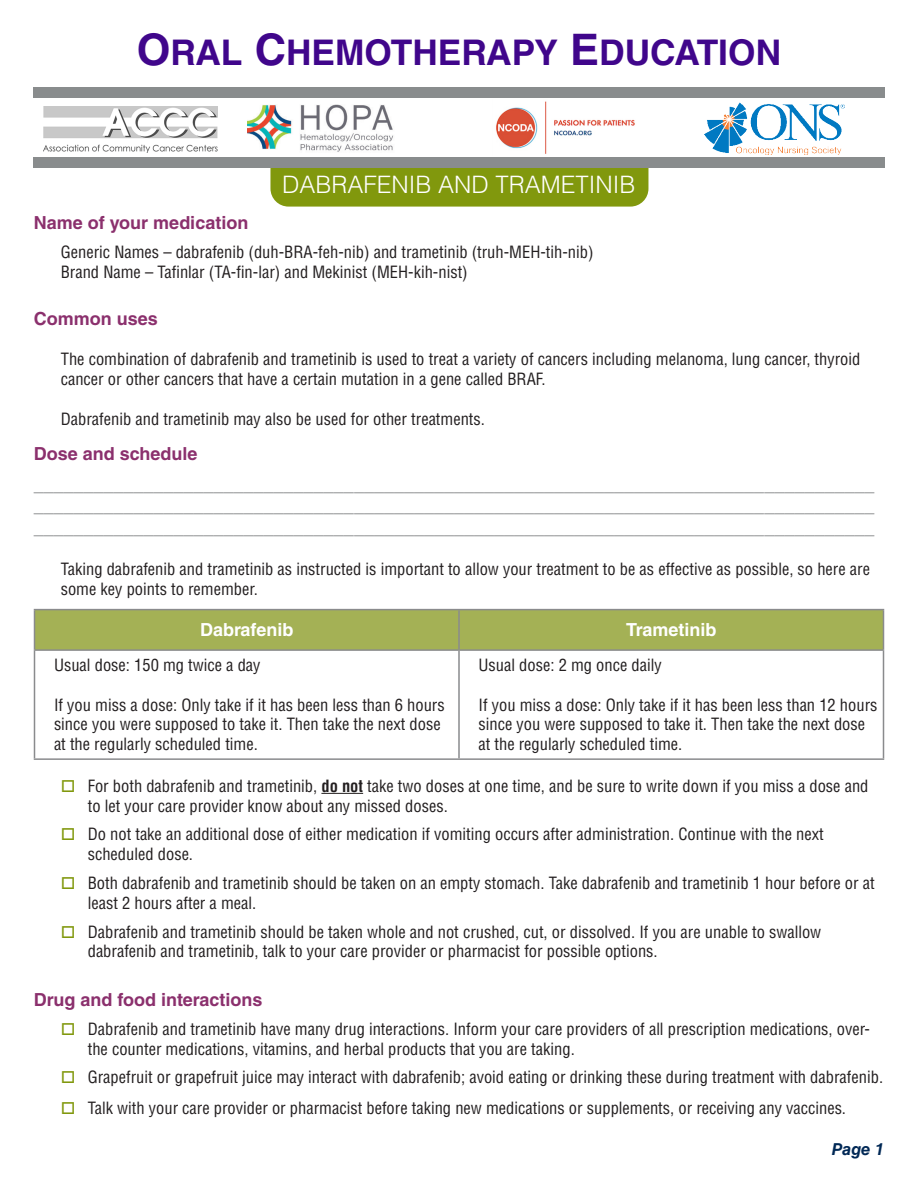
<style>
.page{position:relative;width:918px;height:1188px;background:#fff}
.page>*{position:absolute;margin:0;border:0;box-sizing:border-box;transform-origin:0 0}
.t1{font:700 35.4px "Helvetica LT Std";color:#40068b}
.t2{font:300 24px "Helvetica LT Std";color:#fff}
.t3{font:700 18px "Helvetica LT Std";color:#8a8b8d}
.subhead{font:700 18px "Helvetica LT Std";color:#8b306d}
.table_column_head{font:700 18px "Helvetica LT Std";color:#fff}
.text{font:condensed 16.5px/19.8px "Helvetica LT Std";color:#231f20}
.table_bold_text{font:condensed 16.5px/19.8px "Helvetica LT Std";color:#231f20}
.table_bullet_point{font:condensed 16.5px/19.8px "Helvetica LT Std";color:#231f20}
.t4{font:italic 700 16.5px "Helvetica LT Std";color:#002855}
.s1{font-size:43.5px}
.s2{color:#81980d}
.s3{font-weight:700}
</style>
<div class="page">
<div style="left:270px;top:140px;width:378px;height:67px;background:#81980d;border-radius:18px"></div>
<div style="left:34px;top:88px;width:850px;height:79px;background:#898c8d"></div>
<div style="left:18px;top:98px;width:866px;height:59px;background:#fff"></div>
<img style="left:248px;top:104px;width:146px;height:48px">
<img style="left:704px;top:102px;width:140px;height:53px">
<img style="left:44px;top:107px;width:174px;height:45px">
<img style="left:496px;top:101px;width:139px;height:53px">
<hr style="left:321px;top:793px;width:42px;height:1px;background:#231f20">
<div style="left:35px;top:610px;width:848px;height:39px;background:#a4b155"></div>
<hr style="left:34px;top:651px;width:1px;height:107px;background:#8a8b8d">
<hr style="left:458px;top:610px;width:2px;height:39px;background:#8a8b8d">
<hr style="left:458px;top:651px;width:2px;height:107px;background:#8a8b8d">
<hr style="left:883px;top:651px;width:1px;height:107px;background:#8a8b8d">
<hr style="left:34px;top:758px;width:425px;height:2px;background:#8a8b8d">
<hr style="left:459px;top:758px;width:425px;height:2px;background:#8a8b8d">
<hr style="left:34px;top:609px;width:425px;height:1px;background:#8a8b8d">
<hr style="left:34px;top:610px;width:1px;height:39px;background:#8a8b8d">
<hr style="left:459px;top:609px;width:425px;height:1px;background:#8a8b8d">
<hr style="left:883px;top:610px;width:1px;height:39px;background:#8a8b8d">
<hr style="left:34px;top:649px;width:425px;height:2px;background:#8a8b8d">
<hr style="left:459px;top:649px;width:425px;height:2px;background:#8a8b8d">
<h1 class="t1" style="left:137px;top:31px;width:646px"><span class="s1">O</span>RAL <span class="s1">C</span>HEMOTHERAPY <span class="s1">E</span>DUCATION</h1>
<h2 class="t2" style="left:282px;top:169px;width:355px">DABRAFENIB AND TRAMETINIB</h2>
<p class="subhead" style="left:34px;top:212px;width:216px">Name of your medication</p>
<p class="text" style="left:61px;top:242px;width:534px">Generic Names – dabrafenib (duh-BRA-feh-nib) and trametinib (truh-MEH-tih-nib)</p>
<p class="text" style="left:61px;top:262px;width:409px">Brand Name – Tafinlar (TA-fin-lar) and Mekinist (MEH-kih-nist)</p>
<p class="subhead" style="left:34px;top:307px;width:126px">Common uses</p>
<p class="text" style="left:61px;top:349px;width:801px">The combination of dabrafenib and trametinib is used to treat a variety of cancers including melanoma, lung cancer, thyroid cancer or other cancers that have a certain mutation in a gene called BRAF.</p>
<p class="text" style="left:61px;top:409px;width:426px">Dabrafenib and trametinib may also be used for other treatments.</p>
<p class="subhead" style="left:34px;top:443px;width:165px">Dose and schedule</p>
<p class="t3" style="left:34px;top:473px;width:842px">____________________________________________________________________________________</p>
<p class="t3" style="left:34px;top:495px;width:842px">____________________________________________________________________________________</p>
<p class="t3" style="left:34px;top:516px;width:842px">____________________________________________________________________________________</p>
<p class="text" style="left:61px;top:559px;width:811px">Taking dabrafenib and trametinib as instructed is important to allow your treatment to be as effective as possible, so here are some key points to remember.</p>
<p class="table_column_head" style="left:200px;top:619px;width:95px">Dabrafenib</p>
<p class="table_column_head" style="left:626px;top:619px;width:92px">Trametinib</p>
<p class="table_bold_text" style="left:54px;top:655px;width:208px">Usual dose: 150 mg twice a day</p>
<p class="table_bold_text" style="left:54px;top:695px;width:392px">If you miss a dose: Only take if it has been less than 6 hours since you were supposed to take it. Then take the next dose at the regularly scheduled time.</p>
<p class="table_bullet_point" style="left:478px;top:655px;width:185px">Usual dose: 2 mg once daily</p>
<p class="table_bullet_point" style="left:478px;top:695px;width:401px">If you miss a dose: Only take if it has been less than 12 hours since you were supposed to take it. Then take the next dose at the regularly scheduled time.</p>
<p class="text" style="left:88px;top:776px;width:782px;text-indent:-27px"><span class="s2">□</span> For both dabrafenib and trametinib, <span class="s3">do not</span> take two doses at one time, and be sure to write down if you miss a dose and to let your care provider know about any missed doses.</p>
<p class="text" style="left:88px;top:824px;width:737px;text-indent:-27px"><span class="s2">□</span> Do not take an additional dose of either medication if vomiting occurs after administration. Continue with the next scheduled dose.</p>
<p class="text" style="left:88px;top:873px;width:788px;text-indent:-27px"><span class="s2">□</span> Both dabrafenib and trametinib should be taken on an empty stomach. Take dabrafenib and trametinib 1 hour before or at least 2 hours after a meal.</p>
<p class="text" style="left:88px;top:922px;width:735px;text-indent:-27px"><span class="s2">□</span> Dabrafenib and trametinib should be taken whole and not crushed, cut, or dissolved. If you are unable to swallow dabrafenib and trametinib, talk to your care provider or pharmacist for possible options.</p>
<p class="subhead" style="left:34px;top:989px;width:230px">Drug and food interactions</p>
<p class="text" style="left:88px;top:1019px;width:784px;text-indent:-27px"><span class="s2">□</span> Dabrafenib and trametinib have many drug interactions. Inform your care providers of all prescription medications, over&shy;the counter medications, vitamins, and herbal products that you are taking.</p>
<p class="text" style="left:61px;top:1067px;width:824px"><span class="s2">□</span> Grapefruit or grapefruit juice may interact with dabrafenib; avoid eating or drinking these during treatment with dabrafenib.</p>
<p class="text" style="left:61px;top:1098px;width:787px"><span class="s2">□</span> Talk with your care provider or pharmacist before taking new medications or supplements, or receiving any vaccines.</p>
<p class="t4" style="left:832px;top:1139px;width:54px">Page 1</p>
</div>
